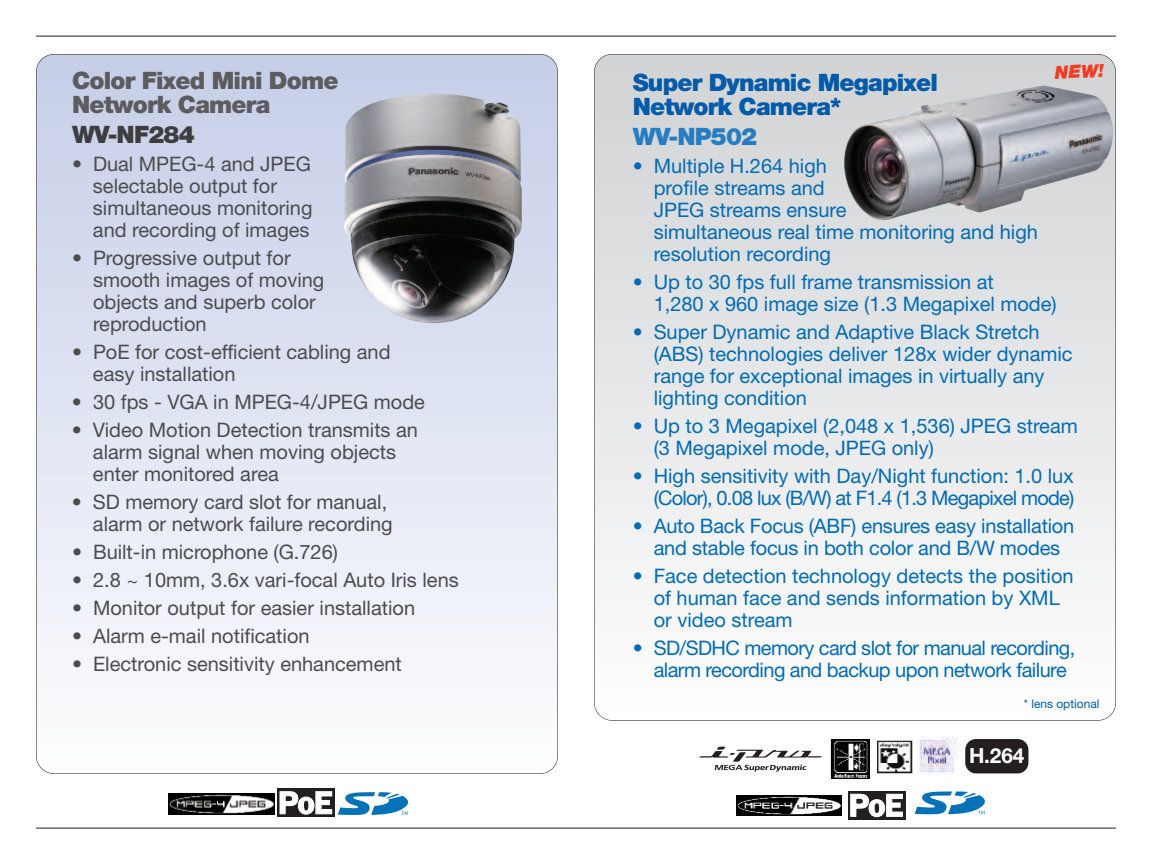
<style>
.page{position:relative;width:1152px;height:864px;background:#fff}
.page>*{position:absolute;margin:0;border:0;box-sizing:border-box;transform-origin:0 0}
.t1{font:900 24px/24px "Helvetica Neue";letter-spacing:-.035em;color:#015ba9}
.t2{font:900 24px/24px "Helvetica Neue";letter-spacing:-.035em;color:#5c5c5f}
.t3{font:900 24px "Helvetica Neue";letter-spacing:-.035em;color:#3e3e3f}
.t4{font:900 24px "Helvetica Neue";letter-spacing:-.035em;color:#277dc1}
.t5{font:700 20.8px "Helvetica Neue";color:#fff}
.t6{font:20px/22px "Helvetica Neue";color:#006bb6}
.t7{font:20px/22px "Helvetica Neue";color:#4b4c4d}
.t8{font:20px/22px "Helvetica Neue";letter-spacing:-.03em;color:#006bb6}
.t9{font:italic 900 18px "Helvetica Neue";color:#ef3c25}
.t10{font:12px "Helvetica Neue";color:#015ba9}
</style>
<div class="page">
<div style="left:36px;top:54px;width:522px;height:720px;background:linear-gradient(to bottom,#c5cee7,#fdfefe);border-radius:18px"></div>
<div style="left:594px;top:54px;width:522px;height:667px;background:linear-gradient(to bottom,#d1d2d4,#fefefe);border-radius:18px"></div>
<hr style="left:36px;top:828px;width:1080px;height:1px;background:#231f20">
<hr style="left:36px;top:36px;width:1080px;height:1px;background:#231f20">
<svg style="left:338px;top:792px;width:70px;height:23px"></svg>
<img style="left:169px;top:794px;width:105px;height:20px">
<svg style="left:277px;top:789px;width:58px;height:28px"></svg>
<svg style="left:280px;top:791px;width:52px;height:23px"></svg>
<img style="left:343px;top:93px;width:179px;height:230px">
<img style="left:844px;top:85px;width:269px;height:135px">
<img style="left:877px;top:741px;width:35px;height:32px">
<svg style="left:699px;top:747px;width:123px;height:25px"></svg>
<svg style="left:848px;top:791px;width:57px;height:28px"></svg>
<svg style="left:850px;top:794px;width:53px;height:23px"></svg>
<img style="left:830px;top:739px;width:40px;height:39px">
<img style="left:737px;top:795px;width:105px;height:21px">
<svg style="left:915px;top:791px;width:70px;height:24px"></svg>
<img style="left:919px;top:736px;width:41px;height:38px">
<div style="left:965px;top:739px;width:63px;height:34px;background:#231f20;border-radius:11px"></div>
<p class="t2" style="left:72px;top:71px;width:268px">Color Fixed Mini Dome<br>Network Camera</p>
<p class="t3" style="left:72px;top:126px;width:124px">WV-NF284</p>
<p class="t7" style="left:93px;top:155px;width:221px;text-indent:-21px">• Dual MPEG-4 and JPEG selectable output for simultaneous monitoring and recording of images</p>
<p class="t7" style="left:93px;top:249px;width:233px;text-indent:-21px">• Progressive output for smooth images of moving objects and superb color reproduction</p>
<p class="t7" style="left:93px;top:343px;width:299px;text-indent:-21px">• PoE for cost-efficient cabling and easy installation</p>
<p class="t7" style="left:72px;top:393px;width:354px">• 30 fps - VGA in MPEG-4/JPEG mode</p>
<p class="t7" style="left:93px;top:421px;width:327px;text-indent:-21px">• Video Motion Detection transmits an alarm signal when moving objects enter monitored area</p>
<p class="t7" style="left:72px;top:493px;width:322px;text-align:right">• SD memory card slot for manual, alarm or network failure recording</p>
<p class="t7" style="left:72px;top:543px;width:268px">• Built-in microphone (G.726)</p>
<p class="t7" style="left:72px;top:571px;width:388px">• 2.8 ~ 10mm, 3.6x vari-focal Auto Iris lens</p>
<p class="t7" style="left:72px;top:599px;width:345px">• Monitor output for easier installation</p>
<p class="t7" style="left:72px;top:627px;width:239px">• Alarm e-mail notification</p>
<p class="t7" style="left:72px;top:655px;width:331px">• Electronic sensitivity enhancement</p>
<p class="t9" style="left:1054px;top:66px;width:51px;rotate:-3deg">NEW!</p>
<p class="t1" style="left:633px;top:73px;width:307px">Super Dynamic Megapixel<br>Network Camera*</p>
<p class="t4" style="left:633px;top:128px;width:126px">WV-NP502</p>
<p class="t6" style="left:654px;top:157px;width:386px;text-indent:-21px">• Multiple H.264 high<br>profile streams and<br>JPEG streams ensure<br>simultaneous real time monitoring and high resolution recording</p>
<p class="t6" style="left:654px;top:273px;width:405px;text-indent:-21px">• Up to 30 fps full frame transmission at<br>1,280 x 960 image size (1.3 Megapixel mode)</p>
<p class="t6" style="left:654px;top:323px;width:420px;text-indent:-21px">• Super Dynamic and Adaptive Black Stretch (ABS) technologies deliver 128x wider dynamic range for exceptional images in virtually any lighting condition</p>
<p class="t6" style="left:654px;top:417px;width:426px;text-indent:-21px">• Up to 3 Megapixel (2,048 x 1,536) JPEG stream (3 Megapixel mode, JPEG only)</p>
<p class="t6" style="left:633px;top:467px;width:443px;text-align:right">• High sensitivity with Day/Night function: 1.0 lux (Color), 0.08 lux (B/W) at F1.4 (1.3 Megapixel mode)</p>
<p class="t6" style="left:633px;top:517px;width:443px;text-align:center">• Auto Back Focus (ABF) ensures easy installation and stable focus in both color and B/W modes</p>
<p class="t6" style="left:654px;top:567px;width:421px;text-indent:-21px">• Face detection technology detects the position of human face and sends information by XML or video stream</p>
<p class="t8" style="left:654px;top:639px;width:423px;text-indent:-21px">• SD/SDHC memory card slot for manual recording, alarm recording and backup upon network failure</p>
<p class="t10" style="left:1024px;top:699px;width:77px">* lens optional</p>
<p class="t5" style="left:969px;top:743px;width:57px">H.264</p>
</div>
